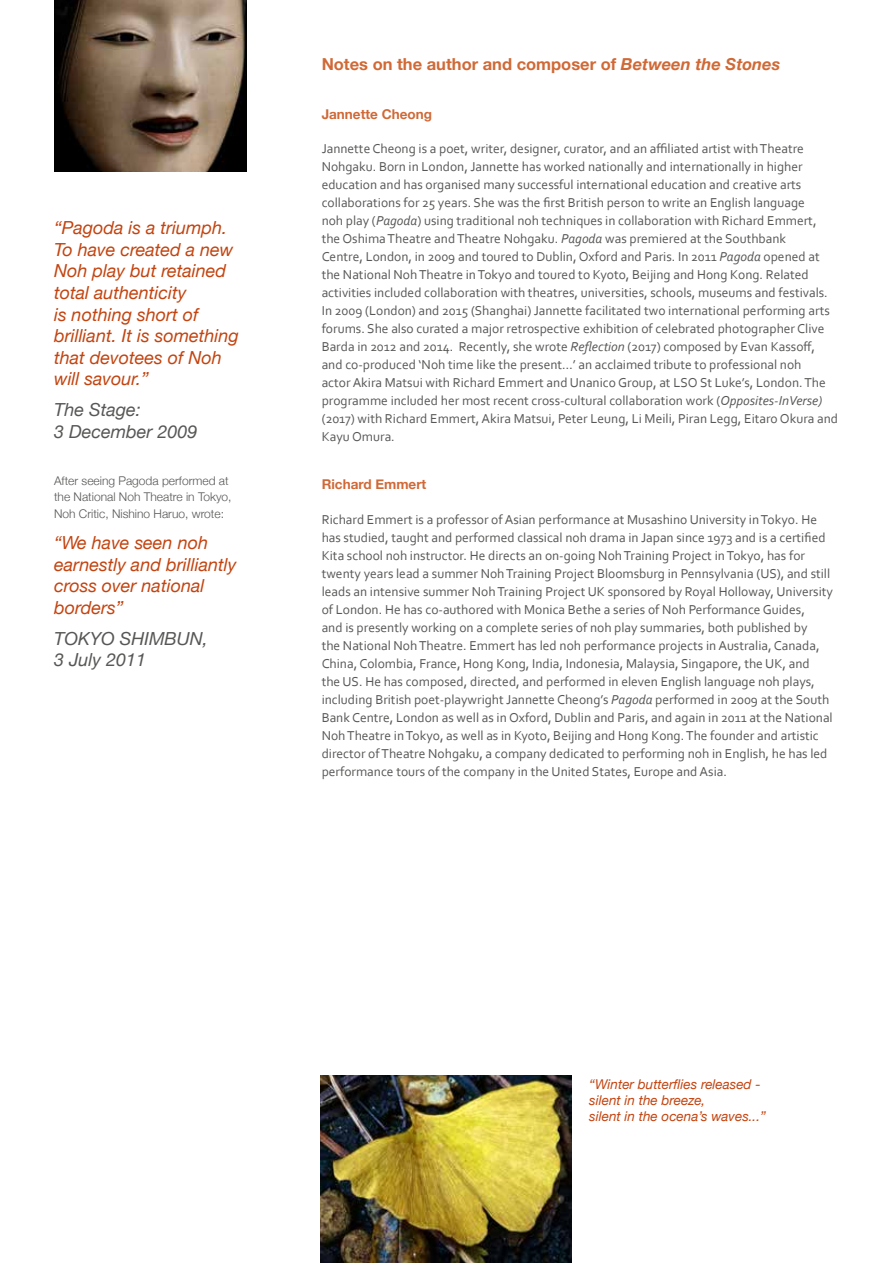
<style>
.page{position:relative;width:893px;height:1263px;background:#fff}
.page>*{position:absolute;margin:0;border:0;box-sizing:border-box;transform-origin:0 0}
.t1{font:italic 18px/21.6px "Helvetica Neue";color:#c34410}
.t2{font:italic 18px/21.6px "Helvetica Neue";color:#575756}
.t3{font:700 16.5px "Helvetica Neue";color:#d06936}
.t4{font:13.5px/18px "Corbel";color:#575756}
.t5{font:italic 13.5px/16.2px "Helvetica Neue";color:#c34410}
.t6{font:700 13.5px "Helvetica Neue";color:#d06936}
.t7{font:300 12px/16.5px "Helvetica Neue";color:#575756}
.s1{font-style:italic}
</style>
<div class="page">
<img style="left:320px;top:1076px;width:251px;height:187px">
<img style="left:54px;top:0;width:193px;height:171px">
<h1 class="t1" style="left:54px;top:218px;width:186px">“Pagoda is a triumph.<br>To have created a new<br>Noh play but retained total authenticity<br>is nothing short of brilliant. It is something that devotees of Noh will savour.”</h1>
<h1 class="t2" style="left:54px;top:400px;width:145px">The Stage:<br>3 December 2009</h1>
<p class="t7" style="left:54px;top:471px;width:179px">After seeing Pagoda performed at the National Noh Theatre in Tokyo,<br>Noh Critic, Nishino Haruo, wrote:</p>
<h1 class="t1" style="left:54px;top:533px;width:184px">“We have seen noh earnestly and brilliantly cross over national borders”</h1>
<h1 class="t2" style="left:54px;top:628px;width:155px">TOKYO SHIMBUN,<br>3 July 2011</h1>
<p class="t3" style="left:322px;top:51px;width:460px">Notes on the author and composer of <span class="s1">Between the Stones</span></p>
<p class="t6" style="left:322px;top:103px;width:112px">Jannette Cheong</p>
<p class="t4" style="left:322px;top:139px;width:518px">Jannette Cheong is a poet, writer, designer, curator, and an affiliated artist with Theatre Nohgaku. Born in London, Jannette has worked nationally and internationally in higher education and has organised many successful international education and creative arts collaborations for 25 years. She was the first British person to write an English language<br>noh play (<span class="s1">Pagoda</span>) using traditional noh techniques in collaboration with Richard Emmert, the Oshima Theatre and Theatre Nohgaku. <span class="s1">Pagoda</span> was premiered at the Southbank<br>Centre, London, in 2009 and toured to Dublin, Oxford and Paris. In 2011 <span class="s1">Pagoda</span> opened at the National Noh Theatre in Tokyo and toured to Kyoto, Beijing and Hong Kong. Related activities included collaboration with theatres, universities, schools, museums and festivals.<br>In 2009 (London) and 2015 (Shanghai) Jannette facilitated two international performing arts forums. She also curated a major retrospective exhibition of celebrated photographer Clive Barda in 2012 and 2014. Recently, she wrote <span class="s1">Reflection</span> (2017) composed by Evan Kassoff, and co-produced ‘Noh time like the present…’ an acclaimed tribute to professional noh<br>actor Akira Matsui with Richard Emmert and Unanico Group, at LSO St Luke’s, London. The programme included her most recent cross-cultural collaboration work (<span class="s1">Opposites-InVerse) </span>(2017) with Richard Emmert, Akira Matsui, Peter Leung, Li Meili, Piran Legg, Eitaro Okura and Kayu Omura.</p>
<p class="t6" style="left:322px;top:474px;width:106px">Richard Emmert</p>
<p class="t4" style="left:322px;top:510px;width:513px">Richard Emmert is a professor of Asian performance at Musashino University in Tokyo. He has studied, taught and performed classical noh drama in Japan since 1973 and is a certified Kita school noh instructor. He directs an on-going Noh Training Project in Tokyo, has for twenty years lead a summer Noh Training Project Bloomsburg in Pennsylvania (US), and still leads an intensive summer Noh Training Project UK sponsored by Royal Holloway, University of London. He has co-authored with Monica Bethe a series of Noh Performance Guides,<br>and is presently working on a complete series of noh play summaries, both published by<br>the National Noh Theatre. Emmert has led noh performance projects in Australia, Canada, China, Colombia, France, Hong Kong, India, Indonesia, Malaysia, Singapore, the UK, and<br>the US. He has composed, directed, and performed in eleven English language noh plays, including British poet-playwright Jannette Cheong’s <span class="s1">Pagoda</span> performed in 2009 at the South Bank Centre, London as well as in Oxford, Dublin and Paris, and again in 2011 at the National Noh Theatre in Tokyo, as well as in Kyoto, Beijing and Hong Kong. The founder and artistic director of Theatre Nohgaku, a company dedicated to performing noh in English, he has led performance tours of the company in the United States, Europe and Asia.</p>
<p class="t5" style="left:589px;top:1077px;width:178px">“Winter butterflies released - silent in the breeze,<br>silent in the ocena’s waves...”</p>
</div>
